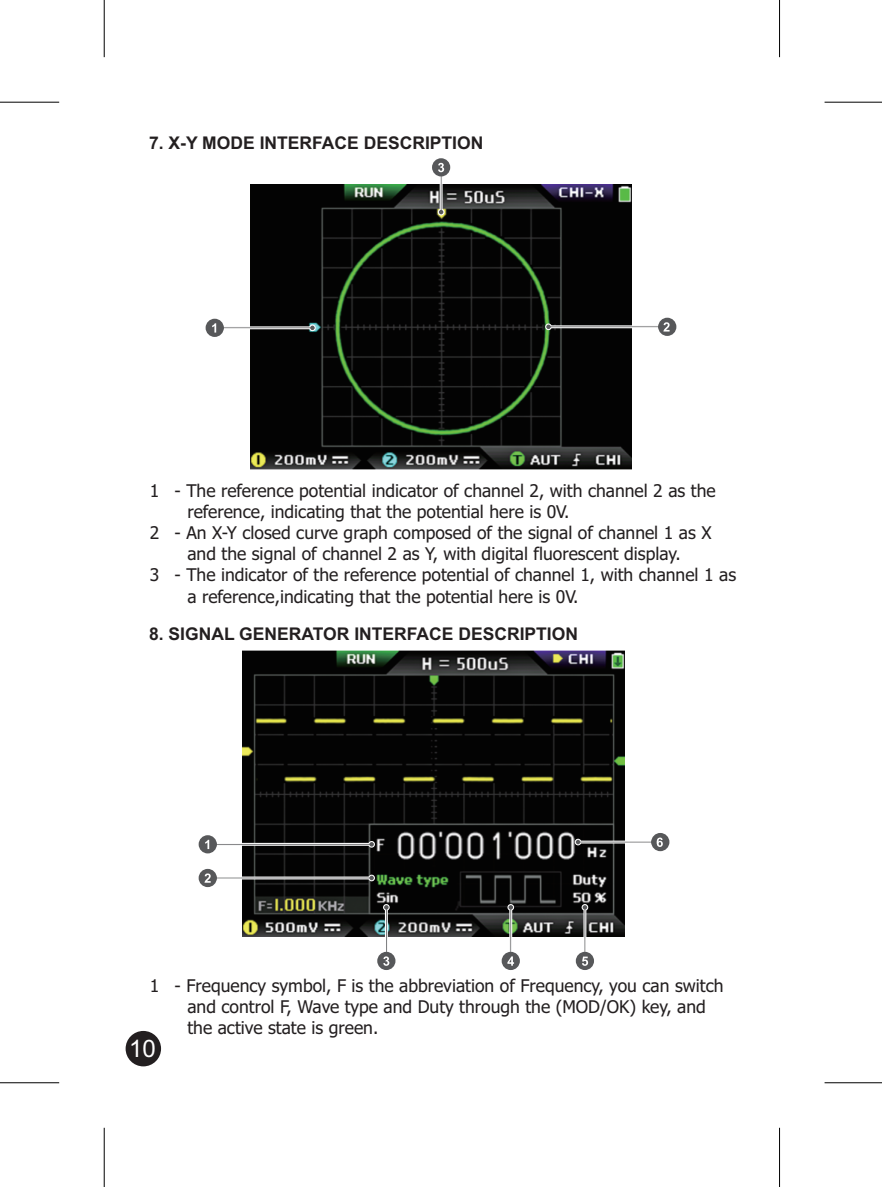
<style>
.page{position:relative;width:882px;height:1187px;background:#fff}
.page>*{position:absolute;margin:0;border:0;box-sizing:border-box;transform-origin:0 0}
.t1{font:24px "Arial";color:#fff}
.t2{font:17.5px/21px "Tahoma";color:#231f20}
.t3{font:700 17.5px "Arial";color:#231f20}
</style>
<div class="page">
<img style="left:243px;top:650px;width:381px;height:286px">
<img style="left:250px;top:184px;width:381px;height:286px">
<div style="left:126px;top:1030px;width:35px;height:36px;background:#231f20;border-radius:50%"></div>
<div style="left:206px;top:319px;width:18px;height:18px;background:#57585a;border-radius:50%"></div>
<svg style="left:212px;top:323px;width:104px;height:9px"></svg>
<div style="left:658px;top:318px;width:18px;height:18px;background:#57585a;border-radius:50%"></div>
<svg style="left:545px;top:322px;width:124px;height:9px"></svg>
<div style="left:432px;top:158px;width:18px;height:18px;background:#57585a;border-radius:50%"></div>
<svg style="left:438px;top:163px;width:6px;height:52px"></svg>
<div style="left:199px;top:835px;width:18px;height:18px;background:#57585a;border-radius:50%"></div>
<svg style="left:205px;top:839px;width:170px;height:10px"></svg>
<svg style="left:199px;top:868px;width:18px;height:19px"></svg>
<svg style="left:204px;top:873px;width:171px;height:9px;background:#666"></svg>
<svg style="left:651px;top:832px;width:18px;height:19px"></svg>
<svg style="left:574px;top:837px;width:88px;height:9px"></svg>
<div style="left:377px;top:951px;width:18px;height:18px;background:#57585a;border-radius:50%"></div>
<svg style="left:383px;top:904px;width:7px;height:61px"></svg>
<div style="left:501px;top:951px;width:19px;height:18px;background:#57585a;border-radius:50%"></div>
<svg style="left:507px;top:904px;width:7px;height:61px"></svg>
<div style="left:576px;top:951px;width:18px;height:18px;background:#57585a;border-radius:50%"></div>
<svg style="left:581px;top:904px;width:7px;height:61px"></svg>
<hr style="left:0;top:1082px;width:59px;height:1px;background:#000">
<hr style="left:104px;top:1127px;width:1px;height:59px;background:#000">
<hr style="left:0;top:102px;width:59px;height:1px;background:#000">
<hr style="left:104px;top:0;width:1px;height:57px;background:#000">
<hr style="left:824px;top:102px;width:58px;height:1px;background:#000">
<hr style="left:779px;top:0;width:1px;height:57px;background:#000">
<hr style="left:824px;top:1082px;width:58px;height:1px;background:#000">
<hr style="left:779px;top:1127px;width:1px;height:59px;background:#000">
<p class="t3" style="left:149px;top:136px;width:336px">7. X-Y MODE INTERFACE DESCRIPTION</p>
<p class="t2" style="left:150px;top:481px;width:567px">1 - The reference potential indicator of channel 2, with channel 2 as the</p>
<p class="t2" style="left:187px;top:502px;width:383px">reference, indicating that the potential here is 0V.</p>
<p class="t2" style="left:150px;top:523px;width:563px">2 - An X-Y closed curve graph composed of the signal of channel 1 as X</p>
<p class="t2" style="left:187px;top:545px;width:495px">and the signal of channel 2 as Y, with digital fluorescent display.</p>
<p class="t2" style="left:150px;top:566px;width:588px">3 - The indicator of the reference potential of channel 1, with channel 1 as</p>
<p class="t2" style="left:187px;top:587px;width:392px">a reference,indicating that the potential here is 0V.</p>
<p class="t3" style="left:149px;top:627px;width:430px">8. SIGNAL GENERATOR INTERFACE DESCRIPTION</p>
<p class="t2" style="left:187px;top:976px;width:537px;text-indent:-38px">1 - Frequency symbol, F is the abbreviation of Frequency, you can switch and control F, Wave type and Duty through the (MOD/OK) key, and the active state is green.</p>
<h1 class="t1" style="left:129px;top:1039px;width:28px">10</h1>
</div>
